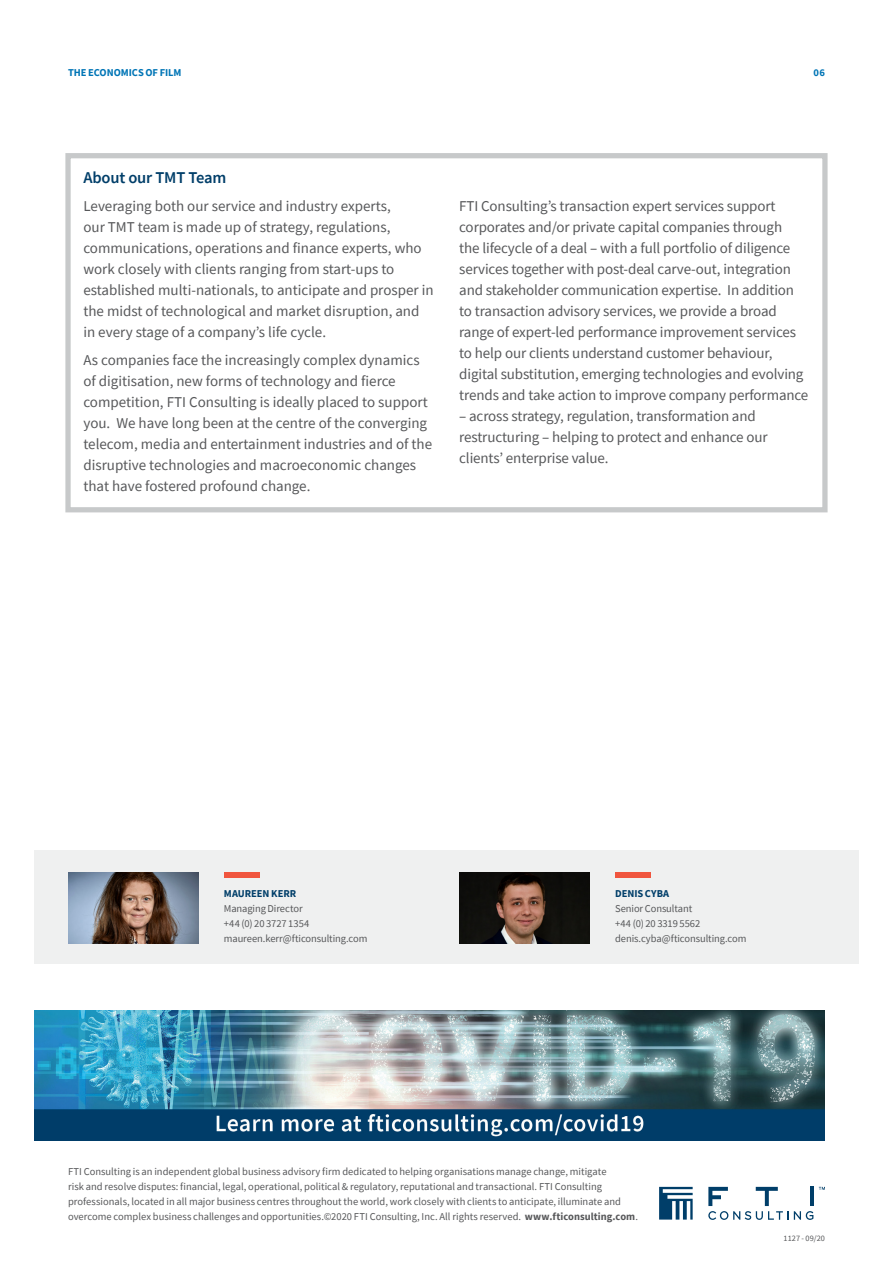
<style>
.page{position:relative;width:893px;height:1263px;background:#fff}
.page>*{position:absolute;margin:0;border:0;box-sizing:border-box;transform-origin:0 0}
._2nd_Level_Subhead{font:600 16.5px "Source Sans Pro";letter-spacing:-.01em;color:#003e69}
.Body_Copy{font:15px/21px "Source Sans Pro";letter-spacing:-.01em;color:#57585a}
.Bio_details{font:10.5px/15px "Source Sans Pro";color:#57585a}
.t1{font:700 10.5px "Source Sans Pro";letter-spacing:-.005em;color:#0075b6}
.Bio_Name{font:700 10.5px "Source Sans Pro";letter-spacing:-.005em;color:#003e69}
.t2{font:8.25px "Source Sans Pro";letter-spacing:.005em;color:#57585a}
.s1{font-weight:700}
</style>
<div class="page">
<div style="left:65px;top:153px;width:763px;height:359px;border:5px solid #c7c9ca"></div>
<svg style="left:659px;top:1187px;width:34px;height:32px"></svg>
<svg style="left:819px;top:1187px;width:6px;height:3px"></svg>
<hr style="left:810px;top:1187px;width:4px;height:19px;background:#003e69">
<svg style="left:708px;top:1187px;width:105px;height:33px"></svg>
<img style="left:34px;top:1010px;width:791px;height:131px">
<div style="left:34px;top:850px;width:825px;height:114px;background:#eff0f0"></div>
<img style="left:68px;top:873px;width:130px;height:70px">
<img style="left:459px;top:873px;width:131px;height:70px">
<div style="left:224px;top:873px;width:36px;height:5px;background:#f0553e"></div>
<div style="left:615px;top:873px;width:36px;height:5px;background:#f0553e"></div>
<p class="t1" style="left:68px;top:65px;width:115px">The Economics of Film</p>
<p class="t1" style="left:814px;top:65px;width:13px">06</p>
<p class="_2nd_Level_Subhead" style="left:83px;top:167px;width:144px">About our TMT Team</p>
<p class="Body_Copy" style="left:83px;top:196px;width:352px">Leveraging both our service and industry experts,<br>our TMT team is made up of strategy, regulations, communications, operations and finance experts, who work closely with clients ranging from start-ups to established multi-nationals, to anticipate and prosper in the midst of technological and market disruption, and in every stage of a company’s life cycle.</p>
<p class="Body_Copy" style="left:83px;top:349px;width:350px">As companies face the increasingly complex dynamics of digitisation, new forms of technology and fierce competition, FTI Consulting is ideally placed to support you. We have long been at the centre of the converging telecom, media and entertainment industries and of the disruptive technologies and macroeconomic changes that have fostered profound change.</p>
<p class="Body_Copy" style="left:459px;top:196px;width:351px">FTI Consulting’s transaction expert services support corporates and/or private capital companies through<br>the lifecycle of a deal – with a full portfolio of diligence services together with post-deal carve-out, integration and stakeholder communication expertise. In addition to transaction advisory services, we provide a broad range of expert-led performance improvement services to help our clients understand customer behaviour, digital substitution, emerging technologies and evolving trends and take action to improve company performance</p>
<p class="Body_Copy" style="left:459px;top:406px;width:310px">– across strategy, regulation, transformation and restructuring – helping to protect and enhance our clients’ enterprise value.</p>
<p class="Bio_Name" style="left:224px;top:887px;width:74px">MAUREEN KERR</p>
<p class="Bio_details" style="left:224px;top:901px;width:80px">Managing Director</p>
<p class="Bio_details" style="left:224px;top:916px;width:87px">+44 (0) 20 3727 1354</p>
<p class="Bio_details" style="left:224px;top:931px;width:145px">maureen.kerr@fticonsulting.com</p>
<p class="Bio_Name" style="left:615px;top:887px;width:56px">DENIS CYBA</p>
<p class="Bio_details" style="left:615px;top:901px;width:79px">Senior Consultant</p>
<p class="Bio_details" style="left:615px;top:916px;width:87px">+44 (0) 20 3319 5562</p>
<p class="Bio_details" style="left:615px;top:931px;width:133px">denis.cyba@fticonsulting.com</p>
<p class="Bio_details" style="left:68px;top:1164px;width:571px">FTI Consulting is an independent global business advisory firm dedicated to helping organisations manage change, mitigate<br>risk and resolve disputes: financial, legal, operational, political &amp; regulatory, reputational and transactional. FTI Consulting professionals, located in all major business centres throughout the world, work closely with clients to anticipate, illuminate and overcome complex business challenges and opportunities.©2020 FTI Consulting, Inc. All rights reserved. <span class="s1">www.fticonsulting.com</span>.</p>
<p class="t2" style="left:784px;top:1233px;width:43px">1127 - 09/20</p>
</div>
